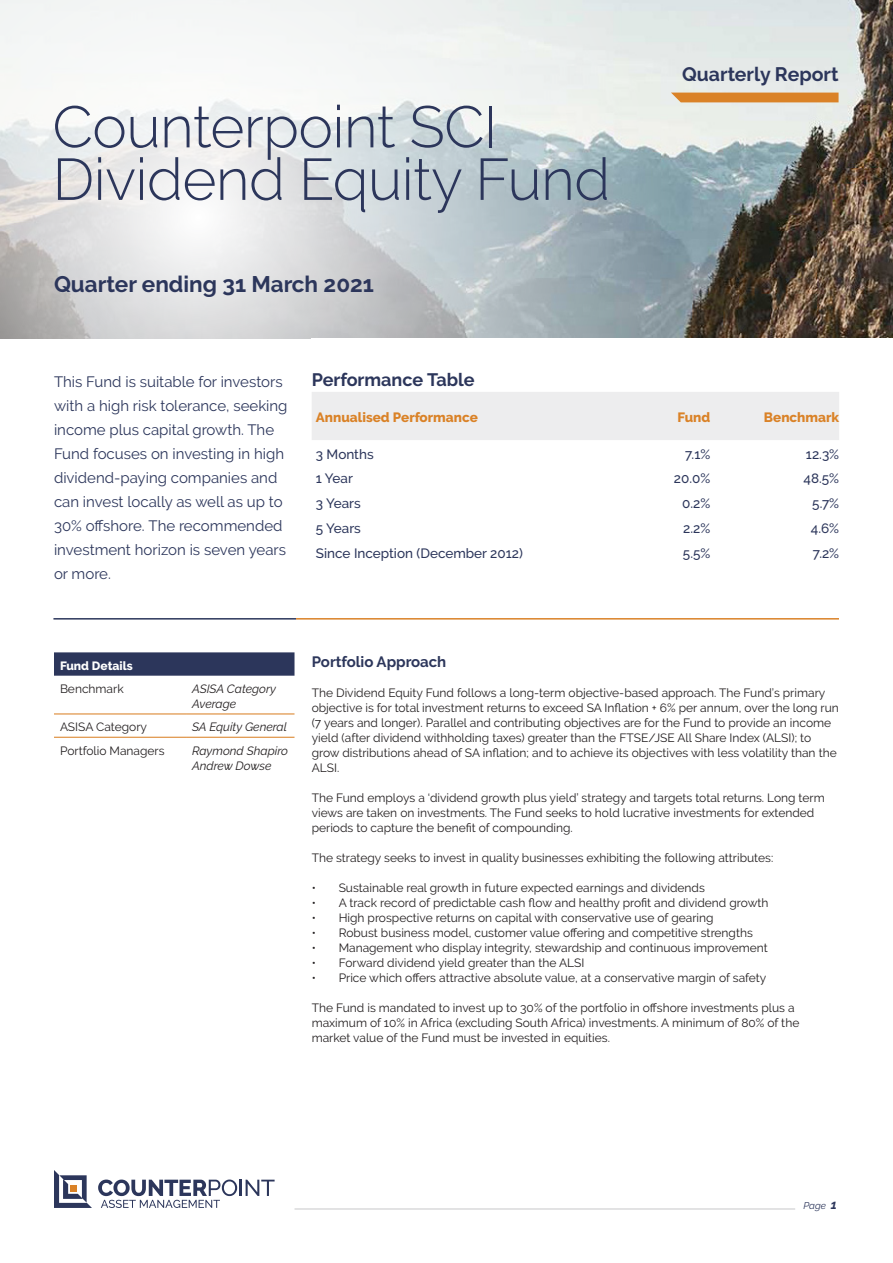
<style>
.page{position:relative;width:893px;height:1263px;background:#fff}
.page>*{position:absolute;margin:0;border:0;box-sizing:border-box;transform-origin:0 0}
.Raleway_heading_big{font:300 58.5px/52.5px "Raleway";letter-spacing:-.01em;color:#2c365b}
.Raleway_heading_1{font:700 22.5px "Raleway";color:#2c365b}
.Raleway_heading_1-2{font:700 19.5px "Raleway";color:#2c365b}
.Raleway_body_copy{font:700 18px "Raleway";color:#2c365b}
.Raleway_body_copy-2{font:15px/24px "Raleway";color:#2c365b}
.Raleway_body_heading{font:700 15px "Raleway";color:#2c365b}
.Raleway_body_copy-3{font:500 13.5px "Raleway";color:#2c365b}
.Raleway_body_copy-4{font:800 13.5px "Raleway";color:#da8227}
.Raleway_body_copy-5{font:12px/15px "Raleway";color:#231f20}
.Raleway_body_copy-6{font:italic 12px/15px "Raleway";color:#231f20}
.Raleway_body_copy-7{font:800 12px "Raleway";color:#fff}
.t1{font:italic 9.75px "Raleway";color:#2c365b}
.s1{font-weight:700;font-size:12.75px}
</style>
<div class="page">
<img style="left:671px;top:0;width:222px;height:338px">
<svg style="left:0;top:0;width:671px;height:676px"></svg>
<div style="left:671px;top:93px;width:167px;height:9px;background:#da8227"></div>
<div style="left:312px;top:338px;width:581px;height:279px;background:#fff"></div>
<svg style="left:54px;top:652px;width:240px;height:24px;background:#323b5f"></svg>
<hr style="left:54px;top:713px;width:132px;height:1px;background:#da8227">
<hr style="left:186px;top:713px;width:108px;height:1px;background:#da8227">
<hr style="left:54px;top:737px;width:132px;height:1px;background:#da8227">
<hr style="left:186px;top:737px;width:108px;height:1px;background:#da8227">
<hr style="left:53px;top:618px;width:243px;height:1px;background:#2c365b">
<hr style="left:296px;top:618px;width:543px;height:1px;background:#da8227">
<hr style="left:294px;top:1208px;width:501px;height:1px;background:#c7c8ca">
<svg style="left:98px;top:1179px;width:177px;height:29px"></svg>
<svg style="left:54px;top:1170px;width:38px;height:38px"></svg>
<div style="left:312px;top:392px;width:527px;height:48px;background:#ededee"></div>
<p class="Raleway_heading_big" style="left:52px;top:100px;width:559px">Counterpoint SCI<br>Dividend Equity Fund</p>
<p class="Raleway_heading_1" style="left:54px;top:272px;width:321px">Quarter ending 31 March 2021</p>
<p class="Raleway_heading_1-2" style="left:682px;top:63px;width:158px">Quarterly Report</p>
<p class="Raleway_body_copy-2" style="left:54px;top:370px;width:235px">This Fund is suitable for investors with a high risk tolerance, seeking income plus capital growth. The<br>Fund focuses on investing in high dividend-paying companies and can invest locally as well as up to<br>30% offshore. The recommended investment horizon is seven years or more.</p>
<p class="Raleway_body_copy" style="left:312px;top:369px;width:164px">Performance Table</p>
<p class="Raleway_body_copy-4" style="left:316px;top:410px;width:163px">Annualised Performance</p>
<p class="Raleway_body_copy-4" style="left:678px;top:410px;width:34px">Fund</p>
<p class="Raleway_body_copy-4" style="left:764px;top:410px;width:77px">Benchmark</p>
<p class="Raleway_body_copy-3" style="left:316px;top:446px;width:59px">3 Months</p>
<p class="Raleway_body_copy-3" style="left:685px;top:446px;width:27px">7.1%</p>
<p class="Raleway_body_copy-3" style="left:806px;top:446px;width:35px">12.3%</p>
<p class="Raleway_body_copy-3" style="left:316px;top:471px;width:38px">1 Year</p>
<p class="Raleway_body_copy-3" style="left:674px;top:471px;width:38px">20.0%</p>
<p class="Raleway_body_copy-3" style="left:803px;top:471px;width:37px">48.5%</p>
<p class="Raleway_body_copy-3" style="left:316px;top:496px;width:46px">3 Years</p>
<p class="Raleway_body_copy-3" style="left:682px;top:496px;width:30px">0.2%</p>
<p class="Raleway_body_copy-3" style="left:812px;top:496px;width:28px">5.7%</p>
<p class="Raleway_body_copy-3" style="left:316px;top:520px;width:46px">5 Years</p>
<p class="Raleway_body_copy-3" style="left:683px;top:520px;width:29px">2.2%</p>
<p class="Raleway_body_copy-3" style="left:811px;top:520px;width:30px">4.6%</p>
<p class="Raleway_body_copy-3" style="left:316px;top:545px;width:208px">Since Inception (December 2012)</p>
<p class="Raleway_body_copy-3" style="left:683px;top:545px;width:29px">5.5%</p>
<p class="Raleway_body_copy-3" style="left:813px;top:545px;width:28px">7.2%</p>
<p class="Raleway_body_copy-7" style="left:60px;top:659px;width:74px">Fund Details</p>
<p class="Raleway_body_copy-5" style="left:60px;top:681px;width:65px">Benchmark</p>
<p class="Raleway_body_copy-6" style="left:192px;top:681px;width:86px">ASISA Category<br>Average</p>
<p class="Raleway_body_copy-5" style="left:60px;top:719px;width:89px">ASISA Category</p>
<p class="Raleway_body_copy-6" style="left:192px;top:719px;width:96px">SA Equity General</p>
<p class="Raleway_body_copy-5" style="left:60px;top:743px;width:106px">Portfolio Managers</p>
<p class="Raleway_body_copy-6" style="left:192px;top:743px;width:97px">Raymond Shapiro</p>
<p class="Raleway_body_copy-6" style="left:192px;top:758px;width:81px">Andrew Dowse</p>
<p class="Raleway_body_heading" style="left:312px;top:653px;width:136px">Portfolio Approach</p>
<p class="Raleway_body_copy-5" style="left:312px;top:685px;width:529px">The Dividend Equity Fund follows a long-term objective-based approach. The Fund’s primary objective is for total investment returns to exceed SA Inflation + 6% per annum, over the long run (7 years and longer). Parallel and contributing objectives are for the Fund to provide an income yield (after dividend withholding taxes) greater than the FTSE/JSE All Share Index (ALSI); to grow distributions ahead of SA inflation; and to achieve its objectives with less volatility than the ALSI.</p>
<p class="Raleway_body_copy-5" style="left:312px;top:790px;width:515px">The Fund employs a ‘dividend growth plus yield’ strategy and targets total returns. Long term views are taken on investments. The Fund seeks to hold lucrative investments for extended periods to capture the benefit of compounding.</p>
<p class="Raleway_body_copy-5" style="left:312px;top:850px;width:463px">The strategy seeks to invest in quality businesses exhibiting the following attributes:</p>
<p class="Raleway_body_copy-5" style="left:312px;top:880px;width:395px">• Sustainable real growth in future expected earnings and dividends</p>
<p class="Raleway_body_copy-5" style="left:312px;top:895px;width:458px">• A track record of predictable cash flow and healthy profit and dividend growth</p>
<p class="Raleway_body_copy-5" style="left:312px;top:910px;width:403px">• High prospective returns on capital with conservative use of gearing</p>
<p class="Raleway_body_copy-5" style="left:312px;top:925px;width:443px">• Robust business model, customer value offering and competitive strengths</p>
<p class="Raleway_body_copy-5" style="left:312px;top:940px;width:458px">• Management who display integrity, stewardship and continuous improvement</p>
<p class="Raleway_body_copy-5" style="left:312px;top:955px;width:274px">• Forward dividend yield greater than the ALSI</p>
<p class="Raleway_body_copy-5" style="left:312px;top:970px;width:456px">• Price which offers attractive absolute value, at a conservative margin of safety</p>
<p class="Raleway_body_copy-5" style="left:312px;top:1000px;width:489px">The Fund is mandated to invest up to 30% of the portfolio in offshore investments plus a maximum of 10% in Africa (excluding South Africa) investments. A minimum of 80% of the market value of the Fund must be invested in equities.</p>
<p class="t1" style="left:803px;top:1200px;width:35px">Page <span class="s1">1</span></p>
</div>
